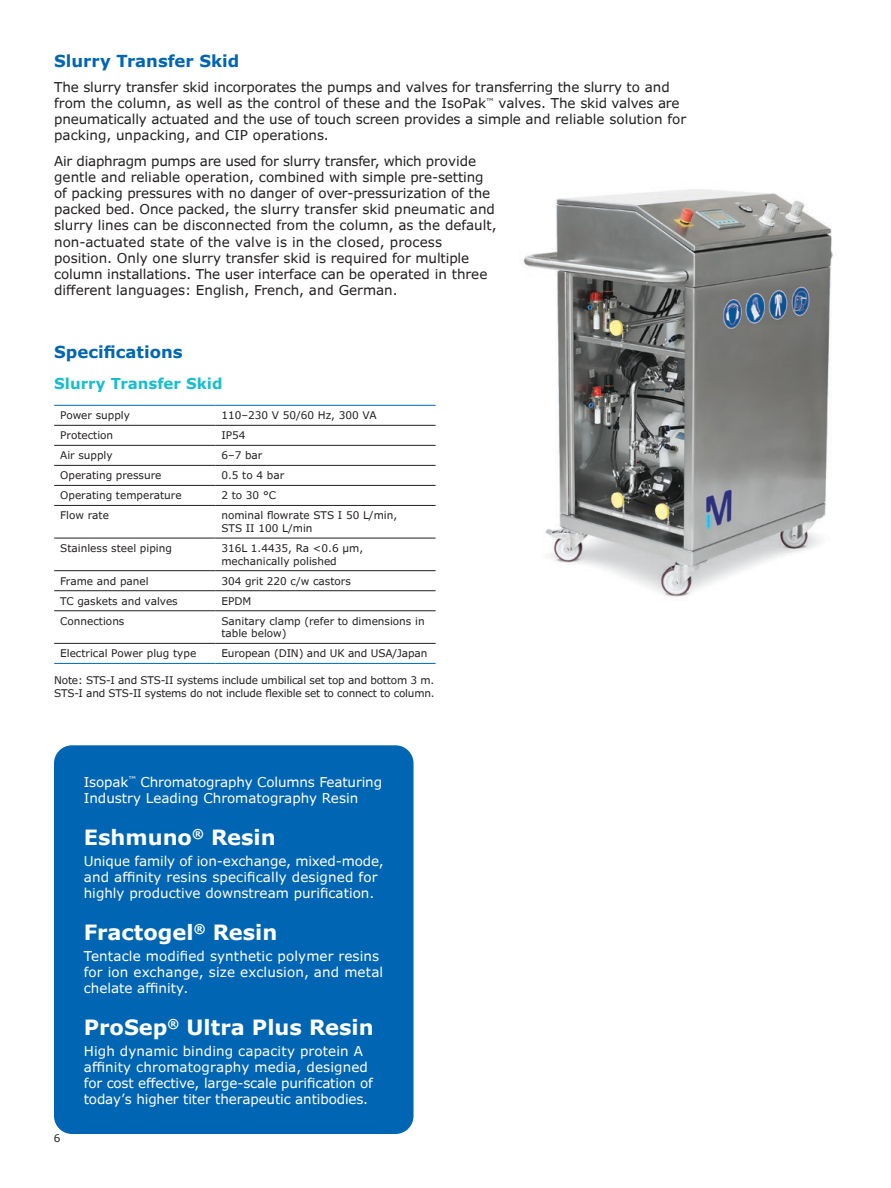
<style>
.page{position:relative;width:891px;height:1188px;background:#fff}
.page>*{position:absolute;margin:0;border:0;box-sizing:border-box;transform-origin:0 0}
.t1{font:700 21px "Verdana Pro";color:#fff}
.t2{font:700 16.5px "Verdana Pro";color:#0066b3}
.t3{font:700 15px "Verdana Pro";color:#18becf}
.t4{font:13.5px/16.2px "Verdana Pro";color:#231f20}
.t5{font:13.5px/16.2px "Verdana Pro";color:#fff}
.t6{font:10.5px/12.6px "Verdana Pro";color:#231f20}
.t7{font:10.5px/12.6px "Verdana Pro";letter-spacing:-.02em;color:#231f20}
</style>
<div class="page">
<hr style="left:54px;top:405px;width:161px;height:1px;background:#0066b3">
<hr style="left:215px;top:405px;width:221px;height:1px;background:#0066b3">
<hr style="left:54px;top:663px;width:161px;height:1px;background:#0066b3">
<hr style="left:215px;top:663px;width:221px;height:1px;background:#0066b3">
<hr style="left:54px;top:425px;width:161px;height:1px;background:#231f20">
<hr style="left:215px;top:425px;width:221px;height:1px;background:#231f20">
<hr style="left:54px;top:445px;width:161px;height:1px;background:#231f20">
<hr style="left:215px;top:445px;width:221px;height:1px;background:#231f20">
<hr style="left:54px;top:465px;width:161px;height:1px;background:#231f20">
<hr style="left:215px;top:465px;width:221px;height:1px;background:#231f20">
<hr style="left:54px;top:485px;width:161px;height:1px;background:#231f20">
<hr style="left:215px;top:485px;width:221px;height:1px;background:#231f20">
<hr style="left:54px;top:505px;width:161px;height:1px;background:#231f20">
<hr style="left:215px;top:505px;width:221px;height:1px;background:#231f20">
<hr style="left:54px;top:538px;width:161px;height:1px;background:#231f20">
<hr style="left:215px;top:538px;width:221px;height:1px;background:#231f20">
<hr style="left:54px;top:570px;width:161px;height:1px;background:#231f20">
<hr style="left:215px;top:570px;width:221px;height:1px;background:#231f20">
<hr style="left:54px;top:590px;width:161px;height:1px;background:#231f20">
<hr style="left:215px;top:590px;width:221px;height:1px;background:#231f20">
<hr style="left:54px;top:610px;width:161px;height:1px;background:#231f20">
<hr style="left:215px;top:610px;width:221px;height:1px;background:#231f20">
<hr style="left:54px;top:643px;width:161px;height:1px;background:#231f20">
<hr style="left:215px;top:643px;width:221px;height:1px;background:#231f20">
<img style="left:523px;top:189px;width:310px;height:408px">
<div style="left:54px;top:745px;width:360px;height:389px;background:#0066b3;border-radius:18px"></div>
<p class="t2" style="left:54px;top:50px;width:187px">Slurry Transfer Skid</p>
<p class="t4" style="left:54px;top:79px;width:633px">The slurry transfer skid incorporates the pumps and valves for transferring the slurry to and from the column, as well as the control of these and the IsoPak<sup>™</sup> valves. The skid valves are pneumatically actuated and the use of touch screen provides a simple and reliable solution for packing, unpacking, and CIP operations.</p>
<p class="t4" style="left:54px;top:153px;width:444px">Air diaphragm pumps are used for slurry transfer, which provide gentle and reliable operation, combined with simple pre-setting of packing pressures with no danger of over-pressurization of the packed bed. Once packed, the slurry transfer skid pneumatic and slurry lines can be disconnected from the column, as the default, non-actuated state of the valve is in the closed, process position. Only one slurry transfer skid is required for multiple column installations. The user interface can be operated in three different languages: English, French, and German.</p>
<p class="t2" style="left:54px;top:341px;width:130px">Specifications</p>
<p class="t3" style="left:54px;top:374px;width:170px">Slurry Transfer Skid</p>
<p class="t6" style="left:60px;top:409px;width:71px">Power supply</p>
<p class="t6" style="left:221px;top:409px;width:157px">110–230 V 50/60 Hz, 300 VA</p>
<p class="t6" style="left:60px;top:429px;width:55px">Protection</p>
<p class="t6" style="left:221px;top:429px;width:26px">IP54</p>
<p class="t6" style="left:60px;top:449px;width:54px">Air supply</p>
<p class="t6" style="left:221px;top:449px;width:43px">6–7 bar</p>
<p class="t6" style="left:60px;top:469px;width:103px">Operating pressure</p>
<p class="t6" style="left:221px;top:469px;width:64px">0.5 to 4 bar</p>
<p class="t6" style="left:60px;top:489px;width:123px">Operating temperature</p>
<p class="t6" style="left:221px;top:489px;width:56px">2 to 30 °C</p>
<p class="t6" style="left:60px;top:510px;width:50px">Flow rate</p>
<p class="t6" style="left:221px;top:510px;width:177px">nominal flowrate STS I 50 L/min,<br>STS II 100 L/min</p>
<p class="t6" style="left:60px;top:542px;width:113px">Stainless steel piping</p>
<p class="t6" style="left:221px;top:542px;width:143px">316L 1.4435, Ra &lt;0.6 µm, mechanically polished</p>
<p class="t6" style="left:60px;top:575px;width:90px">Frame and panel</p>
<p class="t6" style="left:221px;top:575px;width:131px">304 grit 220 c/w castors</p>
<p class="t6" style="left:60px;top:595px;width:119px">TC gaskets and valves</p>
<p class="t6" style="left:221px;top:595px;width:31px">EPDM</p>
<p class="t6" style="left:60px;top:615px;width:66px">Connections</p>
<p class="t6" style="left:221px;top:615px;width:205px">Sanitary clamp (refer to dimensions in table below)</p>
<p class="t6" style="left:60px;top:647px;width:138px">Electrical Power plug type</p>
<p class="t6" style="left:221px;top:647px;width:208px">European (DIN) and UK and USA/Japan</p>
<p class="t7" style="left:54px;top:674px;width:382px">Note: STS-I and STS-II systems include umbilical set top and bottom 3 m.<br>STS-I and STS-II systems do not include flexible set to connect to column.</p>
<p class="t6" style="left:54px;top:1132px;width:8px">6</p>
<p class="t5" style="left:84px;top:774px;width:300px">Isopak<sup>™</sup> Chromatography Columns Featuring<br>Industry Leading Chromatography Resin</p>
<h1 class="t1" style="left:84px;top:824px;width:193px">Eshmuno<sup>®</sup> Resin</h1>
<p class="t5" style="left:84px;top:853px;width:302px">Unique family of ion-exchange, mixed-mode, and affinity resins specifically designed for highly productive downstream purification.</p>
<h1 class="t1" style="left:84px;top:919px;width:195px">Fractogel<sup>®</sup> Resin</h1>
<p class="t5" style="left:84px;top:948px;width:301px">Tentacle modified synthetic polymer resins for ion exchange, size exclusion, and metal chelate affinity.</p>
<h1 class="t1" style="left:84px;top:1014px;width:291px">ProSep<sup>®</sup> Ultra Plus Resin</h1>
<p class="t5" style="left:84px;top:1043px;width:291px">High dynamic binding capacity protein A affinity chromatography media, designed for cost effective, large-scale purification of today’s higher titer therapeutic antibodies.</p>
</div>
